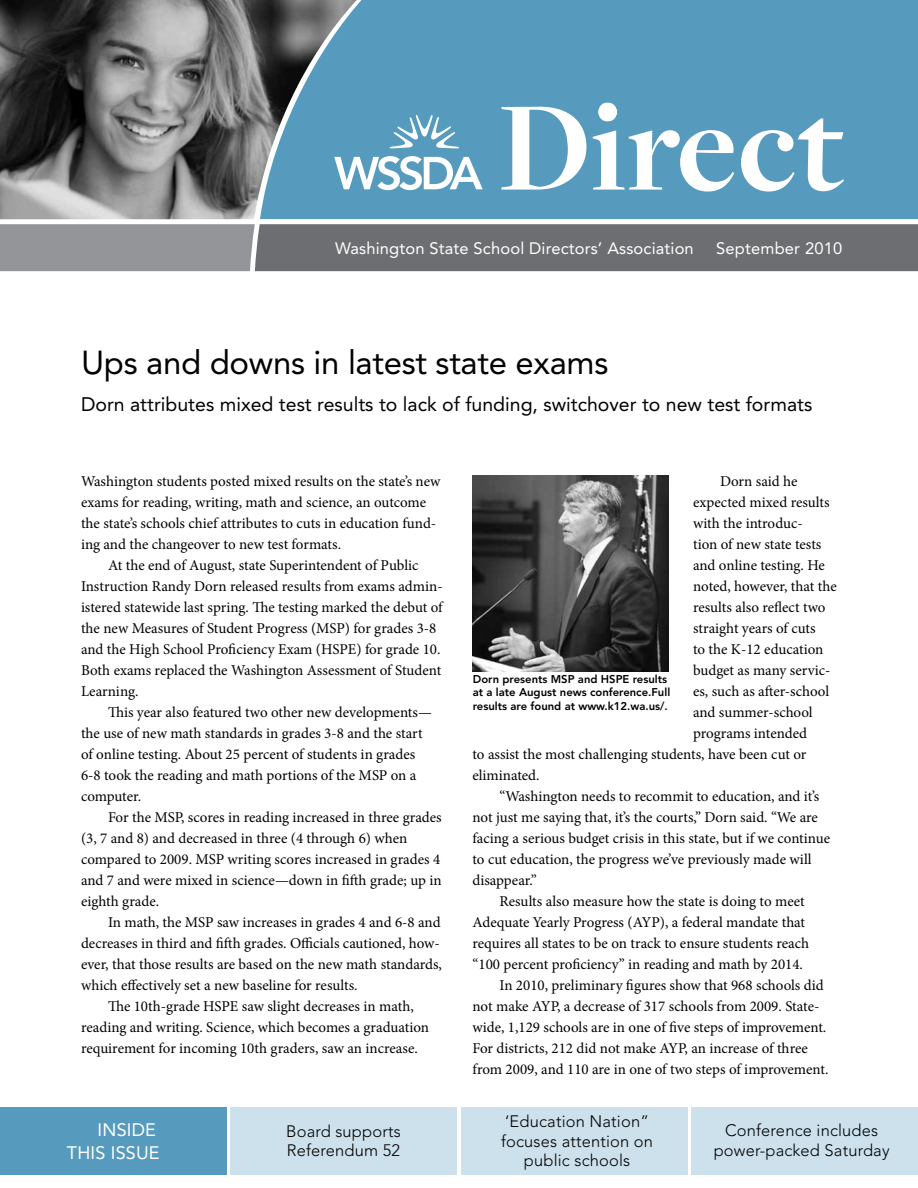
<style>
.page{position:relative;width:918px;height:1188px;background:#fff}
.page>*{position:absolute;margin:0;border:0;box-sizing:border-box;transform-origin:0 0}
.t1{font:33px "Avenir LT Std";letter-spacing:-.01em;color:#000}
.t2{font:19.5px "Avenir LT Std";color:#000}
.t3{font:18px/22.5px "Avenir LT Std";letter-spacing:.01em;color:#fff;text-align:right}
.t4{font:300 16.5px/19.5px "Avenir LT Std";letter-spacing:.01em;color:#000;text-align:center}
.t5{font:16.5px "Avenir LT Std";letter-spacing:.01em;color:#fff}
.t6{font:15px/21px "Minion Pro";color:#000}
.t7{font:800 11.25px/13.5px "Avenir LT Std";color:#000}
</style>
<div class="page">
<div style="left:0;top:1107px;width:227px;height:67px;background:#569bbe"></div>
<div style="left:230px;top:1107px;width:227px;height:67px;background:#cce1eb"></div>
<div style="left:461px;top:1107px;width:227px;height:67px;background:#cce1eb"></div>
<div style="left:691px;top:1107px;width:227px;height:67px;background:#cce1eb"></div>
<img style="left:0;top:0;width:260px;height:219px">
<svg style="left:260px;top:0;width:658px;height:219px;background:#5796b7"></svg>
<svg style="left:0;top:224px;width:918px;height:47px;background:#787a7d"></svg>
<svg style="left:390px;top:115px;width:69px;height:34px"></svg>
<svg style="left:334px;top:156px;width:149px;height:34px"></svg>
<svg style="left:501px;top:103px;width:343px;height:89px"></svg>
<img style="left:473px;top:475px;width:196px;height:196px">
<p class="t5" style="left:335px;top:239px;width:360px">Washington State School Directors’ Association</p>
<p class="t5" style="left:716px;top:238px;width:127px">September 2010</p>
<h1 class="t1" style="left:81px;top:344px;width:529px">Ups and downs in latest state exams</h1>
<h2 class="t2" style="left:81px;top:393px;width:733px">Dorn attributes mixed test results to lack of funding, switchover to new test formats</h2>
<p class="t6" style="left:81px;top:471px;width:361px">Washington students posted mixed results on the state’s new exams for reading, writing, math and science, an outcome the state’s schools chief attributes to cuts in education fund&shy;ing and the changeover to new test formats.</p>
<p class="t6" style="left:81px;top:555px;width:363px;text-indent:27px">At the end of August, state Superintendent of Public Instruction Randy Dorn released results from exams admin&shy;istered statewide last spring. The testing marked the debut of the new Measures of Student Progress (MSP) for grades 3-8 and the High School Proficiency Exam (HSPE) for grade 10.<br>Both exams replaced the Washington Assessment of Student Learning.</p>
<p class="t6" style="left:81px;top:702px;width:352px;text-indent:27px">This year also featured two other new developments— the use of new math standards in grades 3-8 and the start of online testing. About 25 percent of students in grades 6-8 took the reading and math portions of the MSP on a computer.</p>
<p class="t6" style="left:81px;top:807px;width:362px;text-indent:27px">For the MSP, scores in reading increased in three grades (3, 7 and 8) and decreased in three (4 through 6) when compared to 2009. MSP writing scores increased in grades 4 and 7 and were mixed in science—down in fifth grade; up in eighth grade.</p>
<p class="t6" style="left:108px;top:912px;width:334px">In math, the MSP saw increases in grades 4 and 6-8 and</p>
<p class="t6" style="left:81px;top:933px;width:360px">decreases in third and fifth grades. Officials cautioned, how-</p>
<p class="t6" style="left:81px;top:954px;width:362px">ever, that those results are based on the new math standards,</p>
<p class="t6" style="left:81px;top:975px;width:278px">which effectively set a new baseline for results.</p>
<p class="t6" style="left:108px;top:996px;width:307px">The 10th-grade HSPE saw slight decreases in math,</p>
<p class="t6" style="left:81px;top:1017px;width:350px">reading and writing. Science, which becomes a graduation</p>
<p class="t6" style="left:81px;top:1038px;width:338px">requirement for incoming 10th graders, saw an increase.</p>
<p class="t6" style="left:720px;top:471px;width:79px">Dorn said he</p>
<p class="t6" style="left:693px;top:492px;width:138px">expected mixed results</p>
<p class="t6" style="left:693px;top:513px;width:111px">with the introduc-</p>
<p class="t6" style="left:693px;top:534px;width:130px">tion of new state tests</p>
<p class="t6" style="left:693px;top:555px;width:133px">and online testing. He</p>
<p class="t6" style="left:693px;top:576px;width:145px">noted, however, that the</p>
<p class="t6" style="left:693px;top:597px;width:134px">results also reflect two</p>
<p class="t6" style="left:693px;top:618px;width:124px">straight years of cuts</p>
<p class="t6" style="left:693px;top:639px;width:132px">to the K-12 education</p>
<p class="t6" style="left:693px;top:660px;width:139px">budget as many servic-</p>
<p class="t6" style="left:693px;top:681px;width:138px">es, such as after-school</p>
<p class="t6" style="left:693px;top:702px;width:121px">and summer-school</p>
<p class="t6" style="left:693px;top:723px;width:116px">programs intended</p>
<p class="t6" style="left:473px;top:744px;width:335px">to assist the most challenging students, have been cut or</p>
<p class="t6" style="left:473px;top:765px;width:69px">eliminated.</p>
<p class="t6" style="left:500px;top:786px;width:321px">“Washington needs to recommit to education, and it’s</p>
<p class="t6" style="left:473px;top:807px;width:347px">not just me saying that, it’s the courts,” Dorn said. “We are</p>
<p class="t6" style="left:473px;top:828px;width:359px">facing a serious budget crisis in this state, but if we continue</p>
<p class="t6" style="left:473px;top:849px;width:341px">to cut education, the progress we’ve previously made will</p>
<p class="t6" style="left:473px;top:870px;width:66px">disappear.”</p>
<p class="t6" style="left:500px;top:891px;width:307px">Results also measure how the state is doing to meet</p>
<p class="t6" style="left:473px;top:912px;width:334px">Adequate Yearly Progress (AYP), a federal mandate that</p>
<p class="t6" style="left:473px;top:933px;width:338px">requires all states to be on track to ensure students reach</p>
<p class="t6" style="left:473px;top:954px;width:332px">“100 percent proficiency” in reading and math by 2014.</p>
<p class="t6" style="left:500px;top:975px;width:326px">In 2010, preliminary figures show that 968 schools did</p>
<p class="t6" style="left:473px;top:996px;width:348px">not make AYP, a decrease of 317 schools from 2009. State-</p>
<p class="t6" style="left:473px;top:1017px;width:355px">wide, 1,129 schools are in one of five steps of improvement.</p>
<p class="t6" style="left:473px;top:1038px;width:337px">For districts, 212 did not make AYP, an increase of three</p>
<p class="t6" style="left:473px;top:1059px;width:358px">from 2009, and 110 are in one of two steps of improvement.</p>
<p class="t7" style="left:473px;top:672px;width:199px">Dorn presents MSP and HSPE results at a late August news conference.Full results are found at www.k12.wa.us/.</p>
<p class="t3" style="left:67px;top:1119px;width:94px">Inside this Issu e</p>
<p class="t4" style="left:286px;top:1122px;width:116px;text-align:left">Board supports<br>Referendum 52</p>
<p class="t4" style="left:501px;top:1112px;width:154px">‘Education Nation” focuses attention on public schools</p>
<p class="t4" style="left:714px;top:1121px;width:178px">Conference includes power-packed Saturday</p>
</div>
